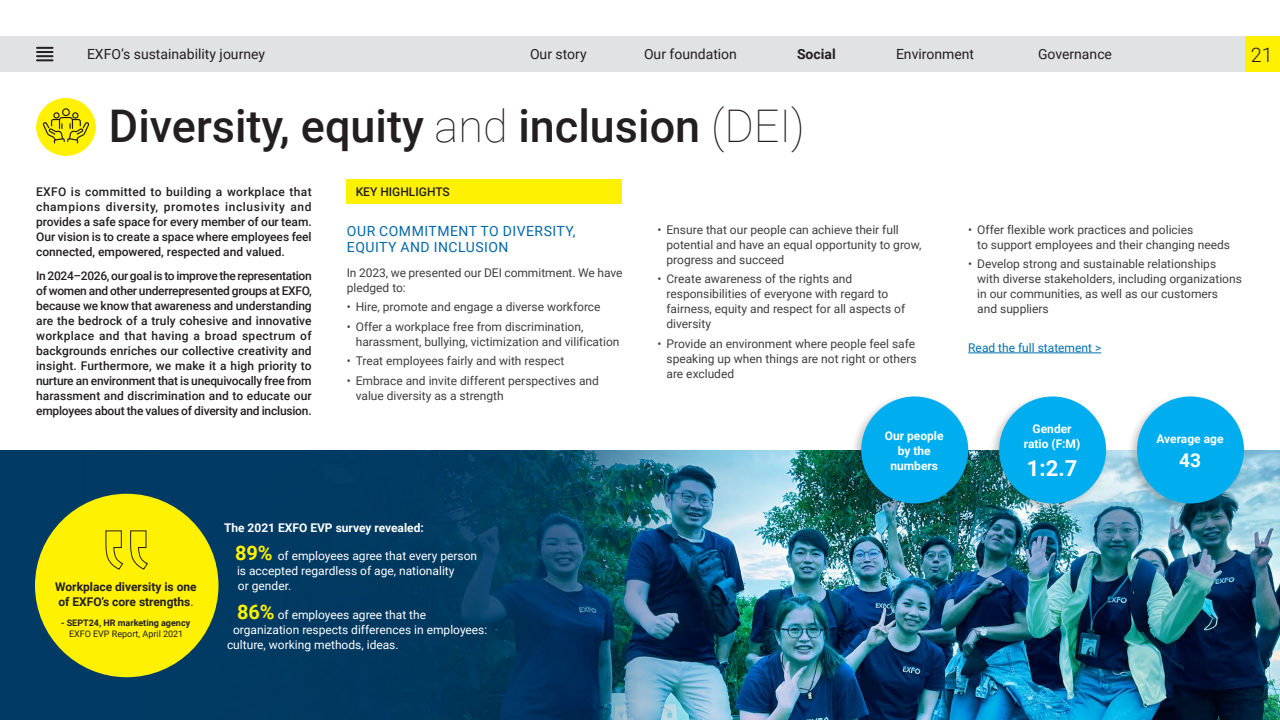
<style>
.page{position:relative;width:1280px;height:720px;background:#fff}
.page>*{position:absolute;margin:0;border:0;box-sizing:border-box;transform-origin:0 0}
.t1{font:500 45px "Roboto";color:#231f20}
.t2{font:700 22px "Roboto";color:#fff}
.t3{font:300 20px "Roboto";color:#231f20}
.t4{font:700 19px "Roboto";color:#fff}
.t5{font:14px "Roboto";color:#231f20}
.t6{font:14px/17px "Roboto";letter-spacing:.035em;color:#0068a9}
.t7{font:700 14px "Roboto";color:#231f20}
.t8{font:12px/15px "Roboto";color:#3e3e3f}
.t9{font:500 12px/15px "Roboto";letter-spacing:-.01em;color:#231f20;text-align:justify}
.t10{font:12px/15px "Roboto";color:#fff}
.t11{font:700 12px/15px "Roboto";color:#fff;text-align:center}
.t12{font:700 12px/15px "Roboto";color:#231f20}
.t13{font:12px "Roboto";color:#0072b0}
.t14{font:700 9px "Roboto";color:#231f20}
.t15{font:9px "Roboto";color:#231f20}
.s1{font-weight:100}
.s2{font-weight:400}
.s3{font-weight:700;font-size:20px;color:#fff101}
</style>
<div class="page">
<img style="left:0;top:450px;width:1280px;height:270px">
<svg style="left:36px;top:98px;width:60px;height:58px"></svg>
<div style="left:72px;top:112px;width:7px;height:7px;border:1px solid #231f20;border-radius:50%"></div>
<div style="left:988px;top:393px;width:121px;height:120px;background:#231f20;opacity:.25"></div>
<div style="left:999px;top:396px;width:107px;height:108px;background:#00aeef;border-radius:50%"></div>
<div style="left:851px;top:393px;width:120px;height:120px;background:#231f20;opacity:.25"></div>
<div style="left:861px;top:396px;width:107px;height:108px;background:#00aeef;border-radius:50%"></div>
<div style="left:1126px;top:393px;width:121px;height:120px;background:#231f20;opacity:.25"></div>
<div style="left:1137px;top:396px;width:107px;height:108px;background:#00aeef;border-radius:50%"></div>
<div style="left:35px;top:494px;width:183px;height:183px;background:#fff101;border-radius:50%"></div>
<svg style="left:105px;top:530px;width:43px;height:40px"></svg>
<div style="left:347px;top:179px;width:897px;height:25px;background:#fff101"></div>
<hr style="left:968px;top:353px;width:133px;height:1px;background:#0072b0">
<div style="left:622px;top:168px;width:640px;height:47px;background:#fff"></div>
<div style="left:1244px;top:36px;width:36px;height:36px;background:#fff101"></div>
<div style="left:0;top:36px;width:1244px;height:36px;background:#e1e2e4"></div>
<svg style="left:37px;top:47px;width:16px;height:14px"></svg>
<p class="t5" style="left:87px;top:45px;width:180px">EXFO’s sustainability journey</p>
<p class="t5" style="left:530px;top:45px;width:58px">Our story</p>
<p class="t5" style="left:644px;top:45px;width:95px">Our foundation</p>
<p class="t7" style="left:797px;top:45px;width:40px">Social</p>
<p class="t5" style="left:896px;top:45px;width:80px">Environment</p>
<p class="t5" style="left:1038px;top:45px;width:76px">Governance</p>
<h3 class="t3" style="left:1251px;top:40px;width:24px">21</h3>
<h1 class="t1" style="left:109px;top:94px;width:697px">Diversity, equity <span class="s1">and</span> inclusion <span class="s1">(DEI)</span></h1>
<p class="t9" style="left:36px;top:184px;width:277px">EXFO is committed to building a workplace that champions diversity, promotes inclusivity and provides a safe space for every member of our team.<br>Our vision is to create a space where employees feel connected, empowered, respected and valued.</p>
<p class="t9" style="left:36px;top:268px;width:277px">In 2024–2026, our goal is to improve the representation of women and other underrepresented groups at EXFO, because we know that awareness and understanding are the bedrock of a truly cohesive and innovative workplace and that having a broad spectrum of backgrounds enriches our collective creativity and insight. Furthermore, we make it a high priority to nurture an environment that is unequivocally free from harassment and discrimination and to educate our employees about the values of diversity and inclusion.</p>
<p class="t9" style="left:356px;top:184px;width:96px">KEY HIGHLIGHTS</p>
<p class="t6" style="left:347px;top:222px;width:230px">OUR COMMITMENT TO DIVERSITY,<br>EQUITY AND INCLUSION</p>
<p class="t8" style="left:347px;top:264px;width:277px">In 2023, we presented our DEI commitment. We have pledged to:</p>
<p class="t8" style="left:347px;top:299px;width:255px">• Hire, promote and engage a diverse workforce</p>
<p class="t8" style="left:356px;top:318px;width:265px;text-indent:-9px">• Offer a workplace free from discrimination, harassment, bullying, victimization and vilification</p>
<p class="t8" style="left:347px;top:353px;width:219px">• Treat employees fairly and with respect</p>
<p class="t8" style="left:356px;top:372px;width:245px;text-indent:-9px">• Embrace and invite different perspectives and value diversity as a strength</p>
<p class="t8" style="left:667px;top:221px;width:256px;text-indent:-9px">• Ensure that our people can achieve their full potential and have an equal opportunity to grow, progress and succeed</p>
<p class="t8" style="left:667px;top:271px;width:240px;text-indent:-9px">• Create awareness of the rights and responsibilities of everyone with regard to fairness, equity and respect for all aspects of diversity</p>
<p class="t8" style="left:667px;top:335px;width:252px;text-indent:-9px">• Provide an environment where people feel safe speaking up when things are not right or others are excluded</p>
<p class="t8" style="left:977px;top:221px;width:254px;text-indent:-9px">• Offer flexible work practices and policies<br>to support employees and their changing needs</p>
<p class="t8" style="left:977px;top:256px;width:266px;text-indent:-9px">• Develop strong and sustainable relationships<br>with diverse stakeholders, including organizations in our communities, as well as our customers<br>and suppliers</p>
<p class="t13" style="left:968px;top:339px;width:135px">Read the full statement &gt;</p>
<p class="t12" style="left:55px;top:578px;width:143px">Workplace diversity is one of EXFO’s core strengths<span class="s2">.</span></p>
<p class="t14" style="left:61px;top:616px;width:131px">- SEPT24, HR marketing agency</p>
<p class="t15" style="left:69px;top:627px;width:116px">EXFO EVP Report, April 2021</p>
<p class="t11" style="left:224px;top:519px;width:201px">The 2021 EXFO EVP survey revealed:</p>
<p class="t10" style="left:235px;top:548px;width:244px"><span class="s3">89%</span> of employees agree that every person is accepted regardless of age, nationality<br>or gender.</p>
<p class="t10" style="left:237px;top:606px;width:191px"><span class="s3">86%</span> of employees agree that the</p>
<p class="t10" style="left:233px;top:621px;width:256px">organization respects differences in employees:</p>
<p class="t10" style="left:227px;top:636px;width:173px">culture, working methods, ideas.</p>
<p class="t11" style="left:1024px;top:421px;width:58px">Gender ratio (F:M)</p>
<h2 class="t2" style="left:1027px;top:453px;width:52px">1:2.7</h2>
<p class="t11" style="left:885px;top:427px;width:60px">Our people by the numbers</p>
<p class="t11" style="left:1157px;top:430px;width:68px">Average age</p>
<h3 class="t4" style="left:1179px;top:446px;width:23px">43</h3>
</div>
